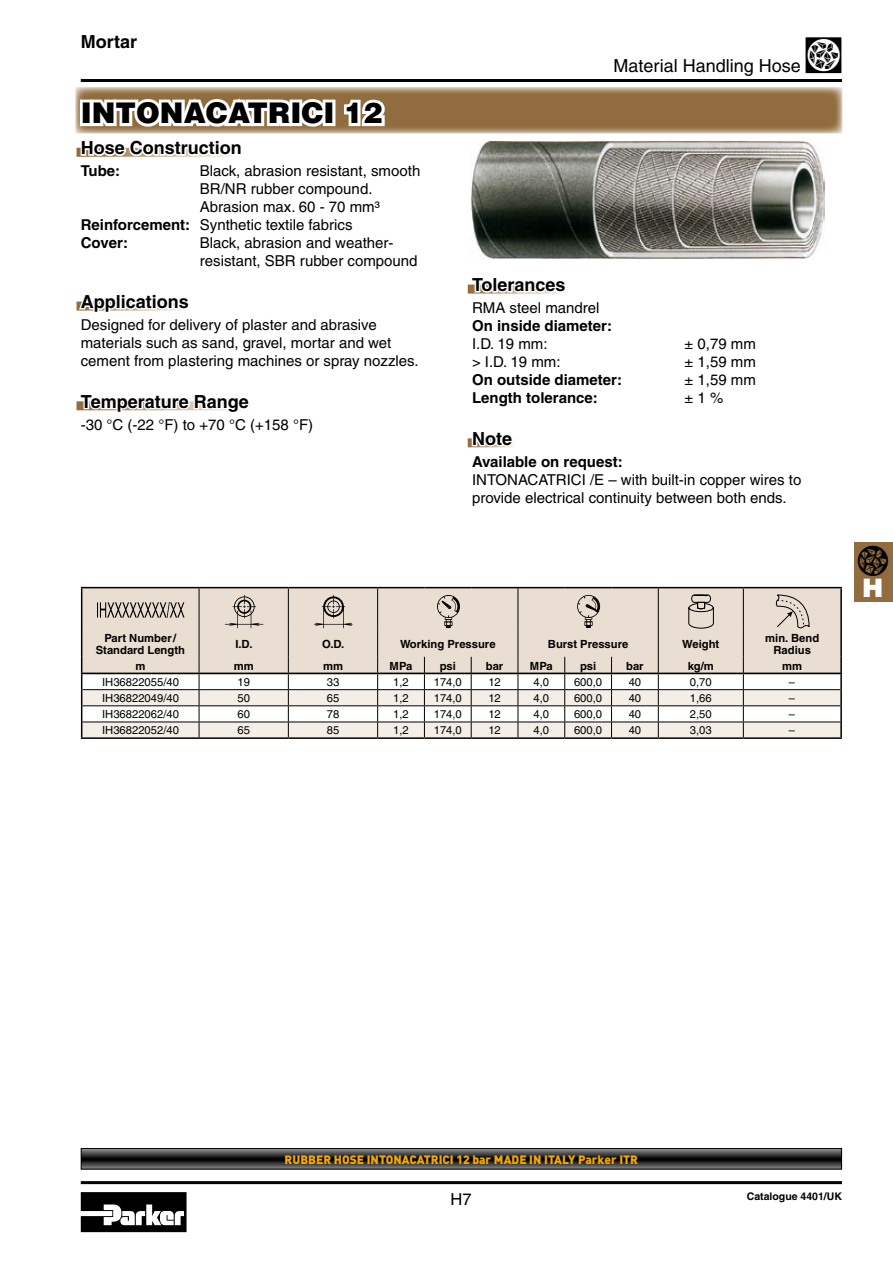
<style>
.page{position:relative;width:893px;height:1263px;background:#fff}
.page>*{position:absolute;margin:0;border:0;box-sizing:border-box;transform-origin:0 0}
.t1{font:49.5px "Parker Font Regular";color:#000}
.t2{font:900 28.5px "Helvetica";color:#000}
.t3{font:900 25.5px "Helvetica";color:#fff}
.t4{font:700 18px "Helvetica";color:#000}
.t5{font:18px "Helvetica";color:#000}
.t6{font:16.5px "Helvetica";color:#000}
.t7{font:15px/18px "Helvetica";color:#000}
.t8{font:700 15px "Helvetica";color:#000}
.t9{font:900 12px "DIN";color:#f6a800}
.t10{font:11.25px "Helvetica";color:#000}
.t11{font:700 11.25px/12px "Helvetica";color:#000;text-align:center}
.t12{font:700 10.5px "Helvetica";color:#000}
.s1{font-weight:700}
</style>
<div class="page">
<hr style="left:81px;top:79px;width:761px;height:3px;background:#000">
<hr style="left:81px;top:1181px;width:761px;height:3px;background:#000">
<svg style="left:81px;top:1192px;width:106px;height:40px"></svg>
<svg style="left:78px;top:90px;width:761px;height:41px;background:#957247"></svg>
<div style="left:855px;top:542px;width:38px;height:59px;background:#916c3f"></div>
<img style="left:470px;top:140px;width:354px;height:119px">
<div style="left:77px;top:148px;width:169px;height:9px;background:#926d40"></div>
<svg style="left:77px;top:301px;width:106px;height:10px"></svg>
<svg style="left:78px;top:401px;width:164px;height:10px"></svg>
<div style="left:468px;top:438px;width:48px;height:9px;background:#946f42"></div>
<svg style="left:469px;top:284px;width:95px;height:10px"></svg>
<svg style="left:470px;top:438px;width:45px;height:10px"></svg>
<svg style="left:83px;top:1150px;width:757px;height:17px;background:#38383a"></svg>
<div style="left:81px;top:1148px;width:761px;height:21px;border:1px solid #000"></div>
<svg style="left:79px;top:87px;width:250px;height:70px"></svg>
<svg style="left:341px;top:97px;width:47px;height:32px"></svg>
<div style="left:81px;top:587px;width:761px;height:87px;background:linear-gradient(to right,#e9ded1,#e8ddd0)"></div>
<hr style="left:199px;top:588px;width:1px;height:42px;background:#000">
<hr style="left:288px;top:588px;width:1px;height:42px;background:#000">
<hr style="left:377px;top:588px;width:1px;height:42px;background:#000">
<hr style="left:518px;top:588px;width:1px;height:42px;background:#000">
<hr style="left:658px;top:588px;width:1px;height:42px;background:#000">
<hr style="left:743px;top:588px;width:1px;height:42px;background:#000">
<hr style="left:81px;top:587px;width:118px;height:1px;background:#000">
<hr style="left:81px;top:588px;width:1px;height:42px;background:#000">
<hr style="left:199px;top:587px;width:89px;height:1px;background:#000">
<hr style="left:288px;top:587px;width:90px;height:1px;background:#000">
<hr style="left:378px;top:587px;width:46px;height:1px;background:#000">
<hr style="left:424px;top:587px;width:47px;height:1px;background:#000">
<hr style="left:471px;top:587px;width:47px;height:1px;background:#000">
<hr style="left:518px;top:587px;width:47px;height:1px;background:#000">
<hr style="left:565px;top:587px;width:46px;height:1px;background:#000">
<hr style="left:611px;top:587px;width:47px;height:1px;background:#000">
<hr style="left:658px;top:587px;width:85px;height:1px;background:#000">
<hr style="left:743px;top:587px;width:99px;height:1px;background:#000">
<hr style="left:840px;top:588px;width:2px;height:42px;background:#000">
<hr style="left:81px;top:737px;width:118px;height:2px;background:#000">
<hr style="left:199px;top:737px;width:89px;height:2px;background:#000">
<hr style="left:288px;top:737px;width:90px;height:2px;background:#000">
<hr style="left:378px;top:737px;width:46px;height:2px;background:#000">
<hr style="left:424px;top:737px;width:47px;height:2px;background:#000">
<hr style="left:471px;top:737px;width:47px;height:2px;background:#000">
<hr style="left:518px;top:737px;width:47px;height:2px;background:#000">
<hr style="left:565px;top:737px;width:46px;height:2px;background:#000">
<hr style="left:611px;top:737px;width:47px;height:2px;background:#000">
<hr style="left:658px;top:737px;width:85px;height:2px;background:#000">
<hr style="left:743px;top:737px;width:99px;height:2px;background:#000">
<svg style="left:81px;top:594px;width:761px;height:144px"></svg>
<p class="t4" style="left:81px;top:31px;width:58px">Mortar</p>
<h2 class="t2" style="left:81px;top:94px;width:303px">INTONACATRICI 12</h2>
<p class="t4" style="left:81px;top:137px;width:163px">Hose Construction</p>
<p class="t8" style="left:81px;top:162px;width:41px">Tube:</p>
<p class="t7" style="left:200px;top:162px;width:222px">Black, abrasion resistant, smooth</p>
<p class="t7" style="left:200px;top:180px;width:174px">BR/NR rubber compound.</p>
<p class="t7" style="left:200px;top:198px;width:181px">Abrasion max. 60 - 70 mm³</p>
<p class="t7" style="left:81px;top:216px;width:273px"><span class="s1">Reinforcement:</span> Synthetic textile fabrics</p>
<p class="t8" style="left:81px;top:234px;width:49px">Cover:</p>
<p class="t7" style="left:200px;top:234px;width:219px">Black, abrasion and weather&shy;resistant, SBR rubber compound</p>
<p class="t4" style="left:81px;top:291px;width:110px">Applications</p>
<p class="t7" style="left:81px;top:316px;width:339px">Designed for delivery of plaster and abrasive materials such as sand, gravel, mortar and wet cement from plastering machines or spray nozzles.</p>
<p class="t4" style="left:81px;top:390px;width:170px">Temperature Range</p>
<p class="t7" style="left:81px;top:416px;width:234px">-30 °C (-22 °F) to +70 °C (+158 °F)</p>
<h1 class="t1" style="left:806px;top:28px;width:39px">h</h1>
<p class="t5" style="left:613px;top:56px;width:189px">Material Handling Hose</p>
<p class="t4" style="left:472px;top:274px;width:95px">Tolerances</p>
<p class="t7" style="left:472px;top:299px;width:129px">RMA steel mandrel</p>
<p class="t8" style="left:472px;top:317px;width:142px">On inside diameter:</p>
<p class="t7" style="left:472px;top:335px;width:77px">I.D. 19 mm:</p>
<p class="t7" style="left:685px;top:335px;width:73px">± 0,79 mm</p>
<p class="t7" style="left:472px;top:353px;width:90px">&gt; I.D. 19 mm:</p>
<p class="t7" style="left:685px;top:353px;width:73px">± 1,59 mm</p>
<p class="t8" style="left:472px;top:371px;width:152px">On outside diameter:</p>
<p class="t7" style="left:685px;top:371px;width:73px">± 1,59 mm</p>
<p class="t8" style="left:472px;top:389px;width:127px">Length tolerance:</p>
<p class="t7" style="left:685px;top:389px;width:40px">± 1 %</p>
<p class="t4" style="left:472px;top:427px;width:41px">Note</p>
<p class="t8" style="left:472px;top:453px;width:152px">Available on request:</p>
<p class="t7" style="left:472px;top:471px;width:331px">INTONACATRICI /E – with built-in copper wires to provide electrical continuity between both ends.</p>
<p class="t11" style="left:96px;top:632px;width:91px">Part Number/<br>Standard Length</p>
<p class="t11" style="left:235px;top:638px;width:19px">I.D.</p>
<p class="t11" style="left:322px;top:638px;width:24px">O.D.</p>
<p class="t11" style="left:400px;top:638px;width:97px">Working Pressure</p>
<p class="t11" style="left:548px;top:638px;width:82px">Burst Pressure</p>
<p class="t11" style="left:682px;top:638px;width:39px">Weight</p>
<p class="t11" style="left:765px;top:632px;width:55px">min. Bend<br>Radius</p>
<p class="t11" style="left:135px;top:659px;width:12px">m</p>
<p class="t11" style="left:234px;top:659px;width:22px">mm</p>
<p class="t11" style="left:323px;top:659px;width:22px">mm</p>
<p class="t11" style="left:390px;top:659px;width:24px">MPa</p>
<p class="t11" style="left:440px;top:659px;width:18px">psi</p>
<p class="t11" style="left:486px;top:659px;width:19px">bar</p>
<p class="t11" style="left:530px;top:659px;width:24px">MPa</p>
<p class="t11" style="left:580px;top:659px;width:18px">psi</p>
<p class="t11" style="left:626px;top:659px;width:19px">bar</p>
<p class="t11" style="left:688px;top:659px;width:28px">kg/m</p>
<p class="t11" style="left:782px;top:659px;width:22px">mm</p>
<p class="t10" style="left:102px;top:676px;width:78px">IH36822055/40</p>
<p class="t10" style="left:237px;top:676px;width:14px">19</p>
<p class="t10" style="left:327px;top:676px;width:14px">33</p>
<p class="t10" style="left:393px;top:676px;width:17px">1,2</p>
<p class="t10" style="left:434px;top:676px;width:30px">174,0</p>
<p class="t10" style="left:488px;top:676px;width:14px">12</p>
<p class="t10" style="left:534px;top:676px;width:17px">4,0</p>
<p class="t10" style="left:574px;top:676px;width:30px">600,0</p>
<p class="t10" style="left:629px;top:676px;width:14px">40</p>
<p class="t10" style="left:690px;top:676px;width:23px">0,70</p>
<p class="t10" style="left:789px;top:676px;width:8px">–</p>
<p class="t10" style="left:102px;top:692px;width:78px">IH36822049/40</p>
<p class="t10" style="left:237px;top:692px;width:14px">50</p>
<p class="t10" style="left:327px;top:692px;width:14px">65</p>
<p class="t10" style="left:393px;top:692px;width:17px">1,2</p>
<p class="t10" style="left:434px;top:692px;width:30px">174,0</p>
<p class="t10" style="left:488px;top:692px;width:14px">12</p>
<p class="t10" style="left:534px;top:692px;width:17px">4,0</p>
<p class="t10" style="left:574px;top:692px;width:30px">600,0</p>
<p class="t10" style="left:629px;top:692px;width:14px">40</p>
<p class="t10" style="left:690px;top:692px;width:23px">1,66</p>
<p class="t10" style="left:789px;top:692px;width:8px">–</p>
<p class="t10" style="left:102px;top:708px;width:78px">IH36822062/40</p>
<p class="t10" style="left:237px;top:708px;width:14px">60</p>
<p class="t10" style="left:327px;top:708px;width:14px">78</p>
<p class="t10" style="left:393px;top:708px;width:17px">1,2</p>
<p class="t10" style="left:434px;top:708px;width:30px">174,0</p>
<p class="t10" style="left:488px;top:708px;width:14px">12</p>
<p class="t10" style="left:534px;top:708px;width:17px">4,0</p>
<p class="t10" style="left:574px;top:708px;width:30px">600,0</p>
<p class="t10" style="left:629px;top:708px;width:14px">40</p>
<p class="t10" style="left:690px;top:708px;width:23px">2,50</p>
<p class="t10" style="left:789px;top:708px;width:8px">–</p>
<p class="t10" style="left:102px;top:724px;width:78px">IH36822052/40</p>
<p class="t10" style="left:237px;top:724px;width:14px">65</p>
<p class="t10" style="left:327px;top:724px;width:14px">85</p>
<p class="t10" style="left:393px;top:724px;width:17px">1,2</p>
<p class="t10" style="left:434px;top:724px;width:30px">174,0</p>
<p class="t10" style="left:488px;top:724px;width:14px">12</p>
<p class="t10" style="left:534px;top:724px;width:17px">4,0</p>
<p class="t10" style="left:574px;top:724px;width:30px">600,0</p>
<p class="t10" style="left:629px;top:724px;width:14px">40</p>
<p class="t10" style="left:690px;top:724px;width:23px">3,03</p>
<p class="t10" style="left:789px;top:724px;width:8px">–</p>
<h3 class="t3" style="left:862px;top:571px;width:23px">H</h3>
<p class="t9" style="left:285px;top:1151px;width:355px">RUBBER HOSE INTONACATRICI 12 bar MADE IN ITALY Parker ITR</p>
<p class="t6" style="left:450px;top:1189px;width:13px">H</p>
<p class="t12" style="left:747px;top:1190px;width:97px">Catalogue 4401/UK</p>
</div>
